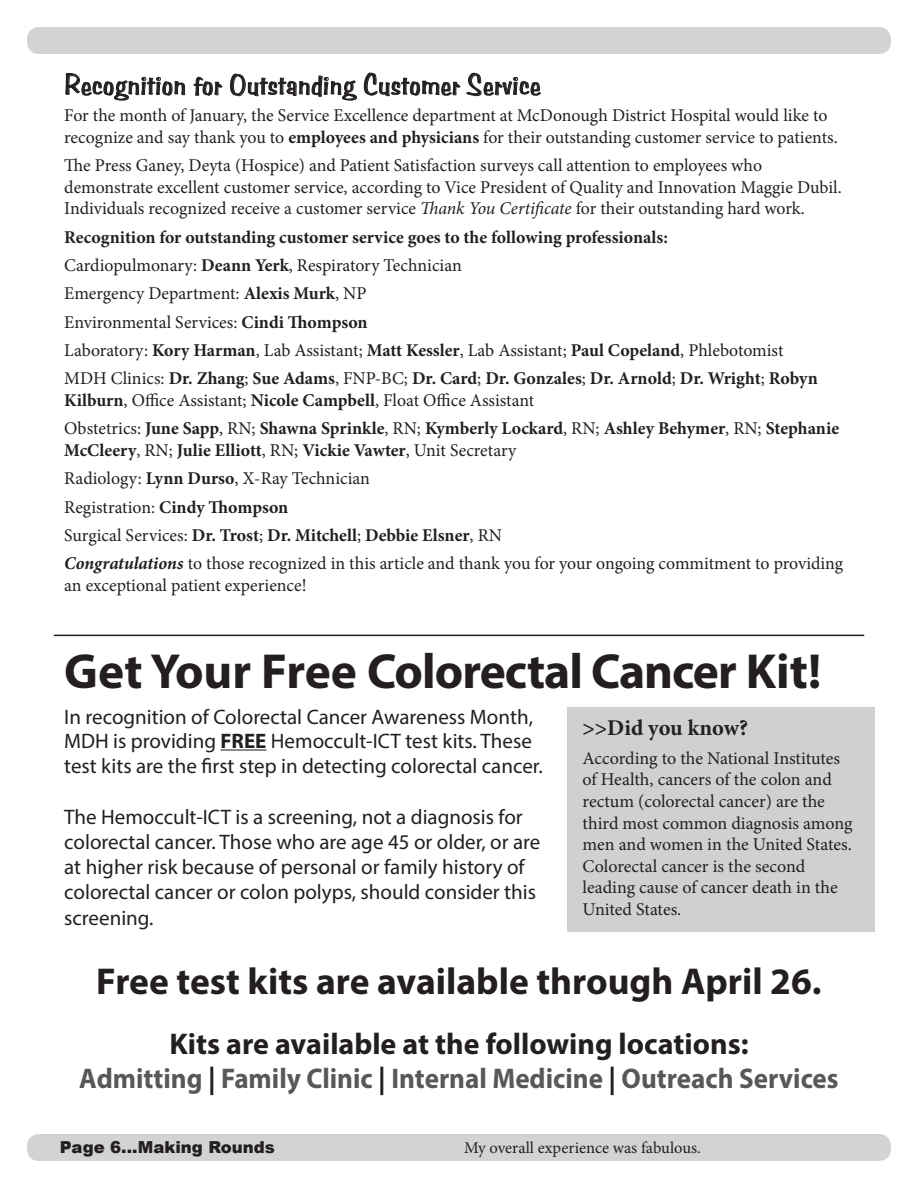
<style>
.page{position:relative;width:918px;height:1188px;background:#fff}
.page>*{position:absolute;margin:0;border:0;box-sizing:border-box;transform-origin:0 0}
.t1{font:700 49.5px "Myriad Pro";letter-spacing:-.02em;color:#231f20}
.t2{font:700 37.5px "Myriad Pro";color:#231f20}
.t3{font:700 30px "Myriad Pro";color:#231f20}
.t4{font:700 28.5px "Myriad Pro";color:#57585a;scale:.95 1}
.t5{font:28.5px "Benguiat Frisky ATT";letter-spacing:.02em;color:#231f20}
.t6{font:700 22.5px "Minion Pro";color:#231f20}
.t7{font:21px/25.2px "Myriad Pro";color:#231f20}
.t8{font:18px/21.6px "Minion Pro";color:#231f20}
.t9{font:700 18px/28.3px "Minion Pro";color:#231f20}
.t10{font:16.5px "Minion Pro";color:#231f20}
.t11{font:16.5px "Arial MT Black";color:#231f20}
.s1{font-weight:700}
.s2{font-style:italic}
.s3{font-weight:400}
.s4{font-weight:700;font-style:italic}
.s5{color:#231f20}
</style>
<div class="page">
<div style="left:27px;top:27px;width:864px;height:27px;background:#d3d3d3;border-radius:12px"></div>
<div style="left:27px;top:1134px;width:864px;height:27px;background:#d3d3d3;border-radius:12px"></div>
<hr style="left:54px;top:635px;width:810px;height:1px;background:#231f20">
<svg style="left:65px;top:72px;width:120px;height:29px"></svg>
<svg style="left:193px;top:76px;width:30px;height:20px"></svg>
<svg style="left:230px;top:73px;width:127px;height:28px"></svg>
<svg style="left:364px;top:72px;width:177px;height:25px"></svg>
<hr style="left:221px;top:750px;width:46px;height:1px;background:#231f20">
<div style="left:567px;top:707px;width:308px;height:225px;background:#cfd0d2"></div>
<h3 class="t5" style="left:64px;top:67px;width:478px">Recognition for Outstanding Customer Service</h3>
<p class="t8" style="left:64px;top:105px;width:775px">For the month of January, the Service Excellence department at McDonough District Hospital would like to recognize and say thank you to <span class="s1">employees and physicians</span> for their outstanding customer service to patients.</p>
<p class="t8" style="left:64px;top:155px;width:779px">The Press Ganey, Deyta (Hospice) and Patient Satisfaction surveys call attention to employees who demonstrate excellent customer service, according to Vice President of Quality and Innovation Maggie Dubil.<br>Individuals recognized receive a customer service <span class="s2">Thank You Certificate</span> for their outstanding hard work.</p>
<p class="t9" style="left:64px;top:222px;width:755px">Recognition for outstanding customer service goes to the following professionals:<br><span class="s3">Cardiopulmonary:</span> Deann Yerk<span class="s3">, Respiratory Technician<br>Emergency Department:</span> Alexis Murk<span class="s3">, NP<br>Environmental Services:</span> Cindi Thompson<br><span class="s3">Laboratory:</span> Kory Harman<span class="s3">, Lab Assistant;</span> Matt Kessler<span class="s3">, Lab Assistant;</span> Paul Copeland<span class="s3">, Phlebotomist MDH Clinics:</span> Dr. Zhang<span class="s3">;</span> Sue Adams<span class="s3">, FNP-BC;</span> Dr. Card<span class="s3">;</span> Dr. Gonzales<span class="s3">;</span> Dr. Arnold<span class="s3">;</span> Dr. Wright<span class="s3">;</span> Robyn</p>
<p class="t9" style="left:64px;top:386px;width:776px">Kilburn<span class="s3">, Office Assistant;</span> Nicole Campbell<span class="s3">, Float Office Assistant<br>Obstetrics:</span> June Sapp<span class="s3">, RN;</span> Shawna Sprinkle<span class="s3">, RN;</span> Kymberly Lockard<span class="s3">, RN;</span> Ashley Behymer<span class="s3">, RN;</span> Stephanie</p>
<p class="t8" style="left:64px;top:436px;width:780px;line-height:28.3px"><span class="s1">McCleery</span>, RN; <span class="s1">Julie Elliott</span>, RN; <span class="s1">Vickie Vawter</span>, Unit Secretary<br>Radiology: <span class="s1">Lynn Durso</span>, X-Ray Technician<br>Registration: <span class="s1">Cindy Thompson<br></span>Surgical Services: <span class="s1">Dr. Trost</span>; <span class="s1">Dr. Mitchell</span>; <span class="s1">Debbie Elsner</span>, RN<br><span class="s4">Congratulations</span> to those recognized in this article and thank you for your ongoing commitment to providing</p>
<p class="t8" style="left:64px;top:574px;width:244px">an exceptional patient experience!</p>
<h1 class="t1" style="left:64px;top:639px;width:759px">Get Your Free Colorectal Cancer Kit!</h1>
<p class="t7" style="left:64px;top:705px;width:480px;line-height:24.5px">In recognition of Colorectal Cancer Awareness Month,<br>MDH is providing <span class="s1">FREE</span> Hemoccult-ICT test kits. These test kits are the first step in detecting colorectal cancer.</p>
<p class="t7" style="left:64px;top:804px;width:478px">The Hemoccult-ICT is a screening, not a diagnosis for colorectal cancer. Those who are age 45 or older, or are at higher risk because of personal or family history of colorectal cancer or colon polyps, should consider this screening.</p>
<h2 class="t2" style="left:96px;top:957px;width:727px">Free test kits are available through April 26.</h2>
<h3 class="t3" style="left:170px;top:1024px;width:580px">Kits are available at the following locations:</h3>
<h3 class="t4" style="left:79px;top:1060px;width:801px">Admitting <span class="s5">|</span> Family Clinic <span class="s5">|</span> Internal Medicine <span class="s5">|</span> Outreach Services</h3>
<p class="t6" style="left:583px;top:712px;width:167px">&gt;&gt;Did you know?</p>
<p class="t8" style="left:583px;top:747px;width:272px">According to the National Institutes of Health, cancers of the colon and rectum (colorectal cancer) are the third most common diagnosis among men and women in the United States.<br>Colorectal cancer is the second leading cause of cancer death in the<br>United States.</p>
<p class="t11" style="left:60px;top:1137px;width:217px">Page 6...Making Rounds</p>
<p class="t10" style="left:464px;top:1137px;width:239px">My overall experience was fabulous.</p>
</div>
